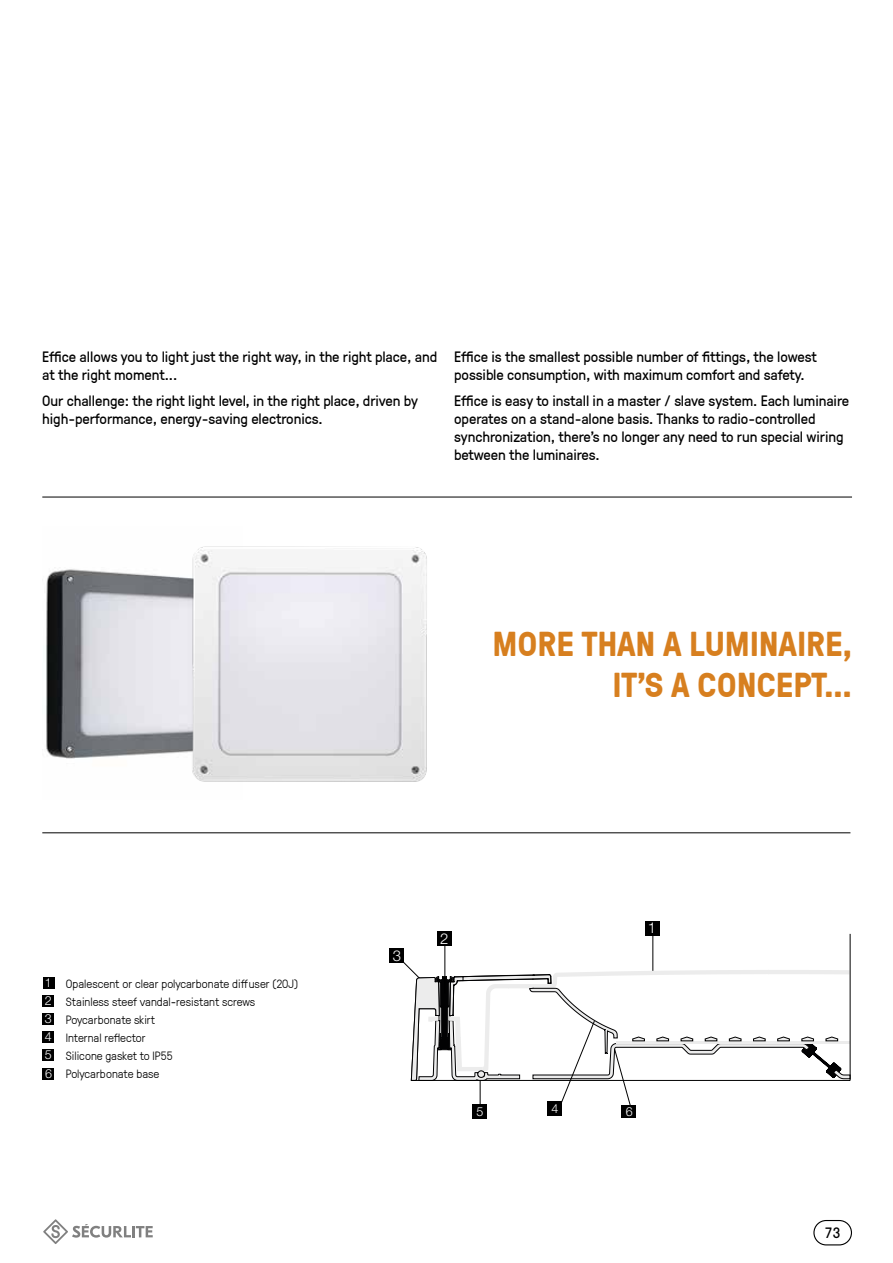
<style>
.page{position:relative;width:893px;height:1263px;background:#fff}
.page>*{position:absolute;margin:0;border:0;box-sizing:border-box;transform-origin:0 0}
.t1{font:700 34.5px/41.4px "GT Pressura";letter-spacing:-.005em;color:#d77f1f;text-align:right}
.t2{font:15px/18px "GT Pressura";letter-spacing:-.005em;color:#000}
.t3{font:300 15px "Helvetica Neue LT Std";color:#fff}
.t4{font:15px "GT Pressura Pro Mono";color:#000}
.t5{font:300 12.45px/18.1px "Helvetica Neue LT Std";color:#fff;text-align:justify}
.t6{font:300 12px/18px "GT Pressura";color:#000}
.s1{font-size:16.8px}
</style>
<div class="page">
<div style="left:813px;top:1220px;width:39px;height:25px;border:1px solid #000;border-radius:12px"></div>
<svg style="left:43px;top:1219px;width:110px;height:25px"></svg>
<img style="left:46px;top:569px;width:99px;height:190px">
<img style="left:145px;top:546px;width:282px;height:236px">
<hr style="left:42px;top:832px;width:808px;height:1px;background:#000">
<hr style="left:42px;top:497px;width:810px;height:1px;background:#000">
<div style="left:43px;top:977px;width:11px;height:12px;background:#000"></div>
<div style="left:42px;top:995px;width:12px;height:12px;background:#000"></div>
<div style="left:42px;top:1013px;width:12px;height:11px;background:#000"></div>
<div style="left:42px;top:1031px;width:12px;height:11px;background:#000"></div>
<div style="left:42px;top:1049px;width:12px;height:12px;background:#000"></div>
<div style="left:43px;top:1068px;width:11px;height:12px;background:#000"></div>
<div style="left:390px;top:949px;width:14px;height:14px;background:#000"></div>
<svg style="left:401px;top:921px;width:450px;height:198px"></svg>
<div style="left:622px;top:1105px;width:14px;height:12px;background:#000"></div>
<p class="t2" style="left:42px;top:347px;width:396px">Effice allows you to light just the right way, in the right place, and at the right moment...</p>
<p class="t2" style="left:42px;top:391px;width:377px">Our challenge: the right light level, in the right place, driven by high-performance, energy-saving electronics.</p>
<p class="t2" style="left:454px;top:347px;width:364px">Effice is the smallest possible number of fittings, the lowest possible consumption, with maximum comfort and safety.</p>
<p class="t2" style="left:454px;top:391px;width:396px">Effice is easy to install in a master / slave system. Each luminaire operates on a stand-alone basis. Thanks to radio-controlled synchronization, there’s no longer any need to run special wiring between the luminaires.</p>
<h1 class="t1" style="left:493px;top:622px;width:361px">MORE THAN A LUMINAIRE,<br>IT’S A CONCEPT…</h1>
<p class="t5" style="left:45px;top:973px;width:9px">1<br>2<br>3<br>4<br>5<br>6</p>
<p class="t6" style="left:66px;top:974px;width:234px">Opalescent or clear polycarbonate diffuser (20J)<br>Stainless steef vandal-resistant screws<br>Poycarbonate skirt<br>Internal reflector<br>Silicone gasket to IP55<br>Polycarbonate base</p>
<p class="t3" style="left:393px;top:946px;width:10px">3</p>
<p class="t3" style="left:440px;top:929px;width:10px">2</p>
<p class="t5" style="left:476px;top:1102px;width:8px">5</p>
<p class="t5" style="left:551px;top:1099px;width:8px">4</p>
<p class="t3" style="left:648px;top:918px;width:10px">1</p>
<p class="t5" style="left:626px;top:1102px;width:14px">6<span class="s1">4</span></p>
<p class="t4" style="left:824px;top:1224px;width:18px">73</p>
</div>
